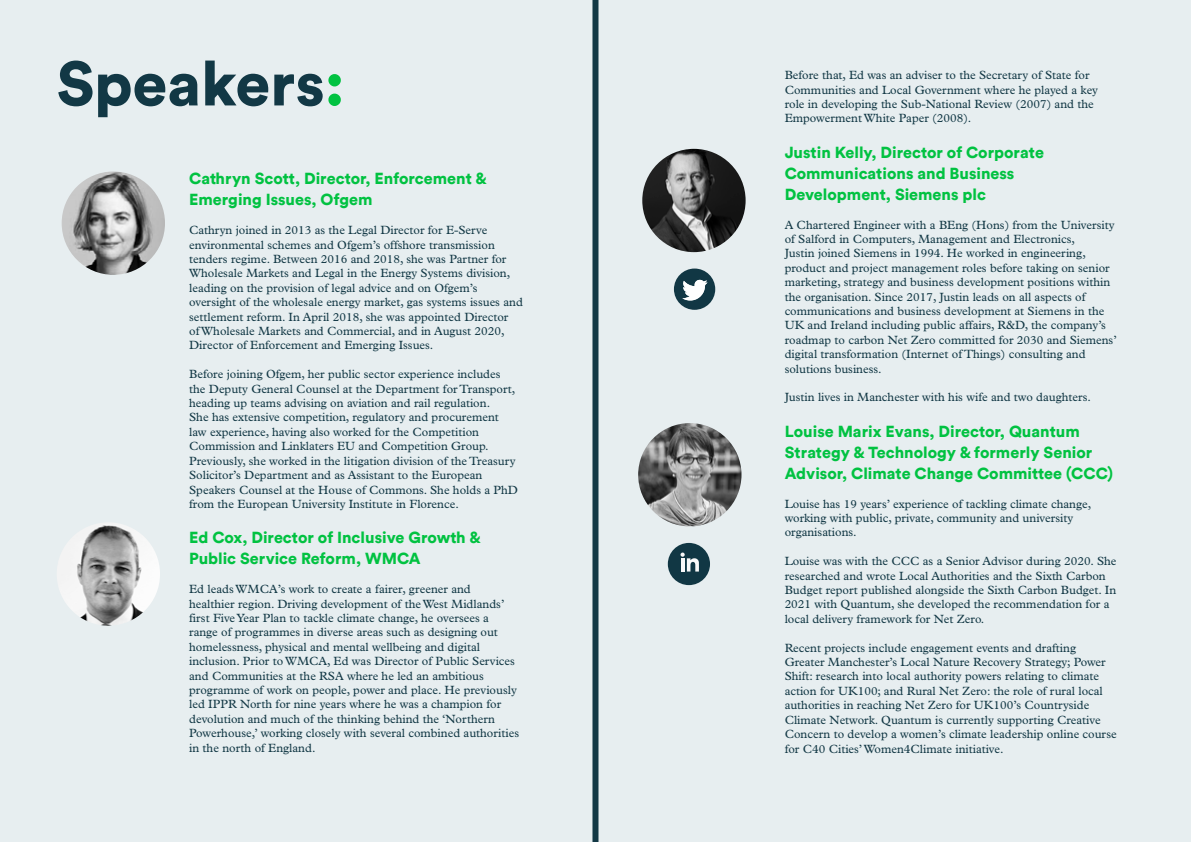
<style>
.page{position:relative;width:1191px;height:842px;background:#e7eef0}
.page>*{position:absolute;margin:0;border:0;box-sizing:border-box;transform-origin:0 0}
.t1{font:900 62px "Circular";color:#123845}
.t2{font:900 16px/21px "Circular";color:#01c241}
.t3{font:12px/14.4px "Plantin";color:#123845}
.s1{color:#01c241}
</style>
<div class="page">
<div style="left:668px;top:543px;width:42px;height:42px;background:#113744;border-radius:50%"></div>
<svg style="left:680px;top:552px;width:19px;height:19px"></svg>
<svg style="left:674px;top:268px;width:41px;height:42px"></svg>
<img style="left:57px;top:522px;width:103px;height:104px;border-radius:52px">
<img style="left:642px;top:149px;width:103px;height:103px;border-radius:52px">
<img style="left:638px;top:423px;width:103px;height:103px;border-radius:52px">
<div style="left:592px;top:0;width:6px;height:842px;background:#123845"></div>
<img style="left:62px;top:171px;width:103px;height:104px;border-radius:52px">
<h1 class="t1" style="left:57px;top:42px;width:289px">Speakers<span class="s1">:</span></h1>
<h2 class="t2" style="left:189px;top:168px;width:299px">Cathryn Scott, Director, Enforcement &amp;<br>Emerging Issues, Ofgem</h2>
<p class="t3" style="left:189px;top:223px;width:335px">Cathryn joined in 2013 as the Legal Director for E-Serve environmental schemes and Ofgem’s offshore transmission tenders regime. Between 2016 and 2018, she was Partner for Wholesale Markets and Legal in the Energy Systems division, leading on the provision of legal advice and on Ofgem’s oversight of the wholesale energy market, gas systems issues and settlement reform. In April 2018, she was appointed Director<br>of Wholesale Markets and Commercial, and in August 2020, Director of Enforcement and Emerging Issues.</p>
<p class="t3" style="left:189px;top:367px;width:330px">Before joining Ofgem, her public sector experience includes the Deputy General Counsel at the Department for Transport, heading up teams advising on aviation and rail regulation.<br>She has extensive competition, regulatory and procurement law experience, having also worked for the Competition Commission and Linklaters EU and Competition Group.<br>Previously, she worked in the litigation division of the Treasury Solicitor’s Department and as Assistant to the European Speakers Counsel at the House of Commons. She holds a PhD from the European University Institute in Florence.</p>
<h2 class="t2" style="left:189px;top:527px;width:293px">Ed Cox, Director of Inclusive Growth &amp;<br>Public Service Reform, WMCA</h2>
<p class="t3" style="left:189px;top:582px;width:331px">Ed leads WMCA’s work to create a fairer, greener and healthier region. Driving development of the West Midlands’ first Five Year Plan to tackle climate change, he oversees a range of programmes in diverse areas such as designing out homelessness, physical and mental wellbeing and digital inclusion. Prior to WMCA, Ed was Director of Public Services and Communities at the RSA where he led an ambitious programme of work on people, power and place. He previously led IPPR North for nine years where he was a champion for devolution and much of the thinking behind the ‘Northern Powerhouse,’ working closely with several combined authorities in the north of England.</p>
<p class="t3" style="left:784px;top:68px;width:315px">Before that, Ed was an adviser to the Secretary of State for Communities and Local Government where he played a key role in developing the Sub-National Review (2007) and the Empowerment White Paper (2008).</p>
<h2 class="t2" style="left:784px;top:141px;width:261px">Justin Kelly, Director of Corporate<br>Communications and Business<br>Development, Siemens plc</h2>
<p class="t3" style="left:784px;top:217px;width:334px">A Chartered Engineer with a BEng (Hons) from the University of Salford in Computers, Management and Electronics,<br>Justin joined Siemens in 1994. He worked in engineering, product and project management roles before taking on senior marketing, strategy and business development positions within the organisation. Since 2017, Justin leads on all aspects of communications and business development at Siemens in the UK and Ireland including public affairs, R&amp;D, the company’s roadmap to carbon Net Zero committed for 2030 and Siemens’ digital transformation (Internet of Things) consulting and solutions business.</p>
<p class="t3" style="left:784px;top:390px;width:308px">Justin lives in Manchester with his wife and two daughters.</p>
<h2 class="t2" style="left:784px;top:420px;width:330px">Louise Marix Evans, Director, Quantum<br>Strategy &amp; Technology &amp; formerly Senior<br>Advisor, Climate Change Committee (CCC)</h2>
<p class="t3" style="left:784px;top:496px;width:308px">Louise has 19 years’ experience of tackling climate change, working with public, private, community and university organisations.</p>
<p class="t3" style="left:784px;top:554px;width:333px">Louise was with the CCC as a Senior Advisor during 2020. She researched and wrote Local Authorities and the Sixth Carbon Budget report published alongside the Sixth Carbon Budget. In 2021 with Quantum, she developed the recommendation for a local delivery framework for Net Zero.</p>
<p class="t3" style="left:784px;top:640px;width:333px">Recent projects include engagement events and drafting Greater Manchester’s Local Nature Recovery Strategy; Power Shift: research into local authority powers relating to climate action for UK100; and Rural Net Zero: the role of rural local authorities in reaching Net Zero for UK100’s Countryside Climate Network. Quantum is currently supporting Creative Concern to develop a women’s climate leadership online course for C40 Cities’ Women4Climate initiative.</p>
</div>
